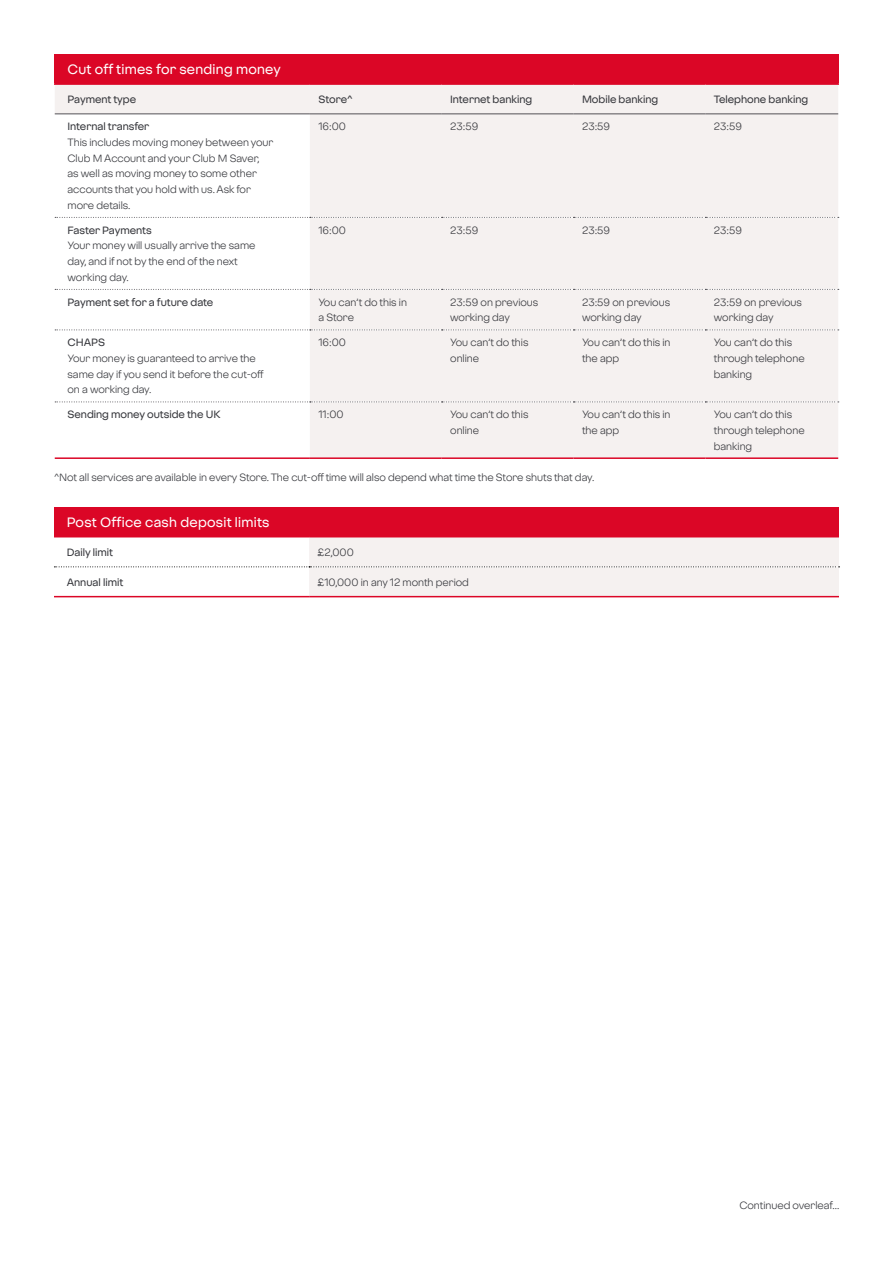
<style>
.page{position:relative;width:893px;height:1263px;background:#fff}
.page>*{position:absolute;margin:0;border:0;box-sizing:border-box;transform-origin:0 0}
.t1{font:500 13.5px "Virgin Money Sans";letter-spacing:.02em;color:#fff}
.t2{font:10.5px/15.8px "Virgin Money Sans";color:#35363b}
.t3{font:500 10.5px "Virgin Money Sans";color:#35363b}
</style>
<div class="page">
<svg style="left:55px;top:85px;width:783px;height:372px;fill:#f5f1f0"></svg>
<hr style="left:54px;top:83px;width:256px;height:2px;background:#db0626">
<hr style="left:310px;top:83px;width:132px;height:2px;background:#db0626">
<hr style="left:442px;top:83px;width:131px;height:2px;background:#db0626">
<hr style="left:573px;top:83px;width:132px;height:2px;background:#db0626">
<hr style="left:705px;top:83px;width:134px;height:2px;background:#db0626">
<hr style="left:54px;top:54px;width:2px;height:29px;background:#db0626">
<div style="left:56px;top:54px;width:781px;height:29px;background:#db0626"></div>
<hr style="left:837px;top:54px;width:2px;height:29px;background:#db0626">
<hr style="left:55px;top:457px;width:255px;height:2px;background:#db0626">
<hr style="left:310px;top:457px;width:132px;height:2px;background:#db0626">
<hr style="left:442px;top:457px;width:131px;height:2px;background:#db0626">
<hr style="left:573px;top:457px;width:132px;height:2px;background:#db0626">
<hr style="left:705px;top:457px;width:133px;height:2px;background:#db0626">
<svg style="left:55px;top:217px;width:784px;height:1px"></svg>
<svg style="left:55px;top:289px;width:784px;height:1px"></svg>
<svg style="left:55px;top:330px;width:784px;height:1px"></svg>
<svg style="left:55px;top:402px;width:784px;height:1px"></svg>
<hr style="left:55px;top:113px;width:255px;height:1px;background:#535156">
<hr style="left:310px;top:113px;width:132px;height:1px;background:#535156">
<hr style="left:442px;top:113px;width:131px;height:1px;background:#535156">
<hr style="left:573px;top:113px;width:132px;height:1px;background:#535156">
<hr style="left:705px;top:113px;width:133px;height:1px;background:#535156">
<div style="left:54px;top:507px;width:785px;height:30px;background:#db0626"></div>
<svg style="left:54px;top:537px;width:786px;height:60px"></svg>
<p class="t1" style="left:68px;top:61px;width:215px">Cut off times for sending money</p>
<p class="t3" style="left:68px;top:93px;width:70px">Payment type</p>
<p class="t3" style="left:318px;top:93px;width:36px">Store^</p>
<p class="t3" style="left:450px;top:93px;width:84px">Internet banking</p>
<p class="t3" style="left:582px;top:93px;width:78px">Mobile banking</p>
<p class="t3" style="left:714px;top:93px;width:96px">Telephone banking</p>
<p class="t3" style="left:68px;top:120px;width:83px">Internal transfer</p>
<p class="t2" style="left:68px;top:134px;width:207px">This includes moving money between your<br>Club M Account and your Club M Saver,<br>as well as moving money to some other accounts that you hold with us. Ask for more details.</p>
<p class="t2" style="left:318px;top:118px;width:29px">16:00</p>
<p class="t2" style="left:450px;top:118px;width:30px">23:59</p>
<p class="t2" style="left:582px;top:118px;width:30px">23:59</p>
<p class="t2" style="left:714px;top:118px;width:30px">23:59</p>
<p class="t3" style="left:68px;top:223px;width:86px">Faster Payments</p>
<p class="t2" style="left:68px;top:238px;width:189px">Your money will usually arrive the same day, and if not by the end of the next working day.</p>
<p class="t2" style="left:318px;top:222px;width:29px">16:00</p>
<p class="t2" style="left:450px;top:222px;width:30px">23:59</p>
<p class="t2" style="left:582px;top:222px;width:30px">23:59</p>
<p class="t2" style="left:714px;top:222px;width:30px">23:59</p>
<p class="t3" style="left:68px;top:295px;width:147px">Payment set for a future date</p>
<p class="t2" style="left:318px;top:294px;width:90px">You can’t do this in a Store</p>
<p class="t2" style="left:450px;top:294px;width:90px">23:59 on previous working day</p>
<p class="t2" style="left:582px;top:294px;width:90px">23:59 on previous working day</p>
<p class="t2" style="left:714px;top:294px;width:90px">23:59 on previous working day</p>
<p class="t3" style="left:68px;top:336px;width:39px">CHAPS</p>
<p class="t2" style="left:68px;top:350px;width:198px">Your money is guaranteed to arrive the same day if you send it before the cut-off on a working day.</p>
<p class="t2" style="left:318px;top:334px;width:29px">16:00</p>
<p class="t2" style="left:450px;top:334px;width:80px">You can’t do this online</p>
<p class="t2" style="left:582px;top:334px;width:90px">You can’t do this in the app</p>
<p class="t2" style="left:714px;top:334px;width:92px">You can’t do this through telephone banking</p>
<p class="t3" style="left:68px;top:408px;width:154px">Sending money outside the UK</p>
<p class="t2" style="left:318px;top:406px;width:27px">11:00</p>
<p class="t2" style="left:450px;top:406px;width:80px">You can’t do this online</p>
<p class="t2" style="left:582px;top:406px;width:90px">You can’t do this in the app</p>
<p class="t2" style="left:714px;top:406px;width:92px">You can’t do this through telephone banking</p>
<p class="t2" style="left:54px;top:470px;width:542px">^Not all services are available in every Store. The cut-off time will also depend what time the Store shuts that day.</p>
<p class="t1" style="left:67px;top:514px;width:204px">Post Office cash deposit limits</p>
<p class="t3" style="left:67px;top:546px;width:48px">Daily limit</p>
<p class="t2" style="left:318px;top:544px;width:38px">£2,000</p>
<p class="t3" style="left:67px;top:575px;width:58px">Annual limit</p>
<p class="t2" style="left:318px;top:574px;width:153px">£10,000 in any 12 month period</p>
<p class="t2" style="left:739px;top:1197px;width:101px">Continued overleaf...</p>
</div>
